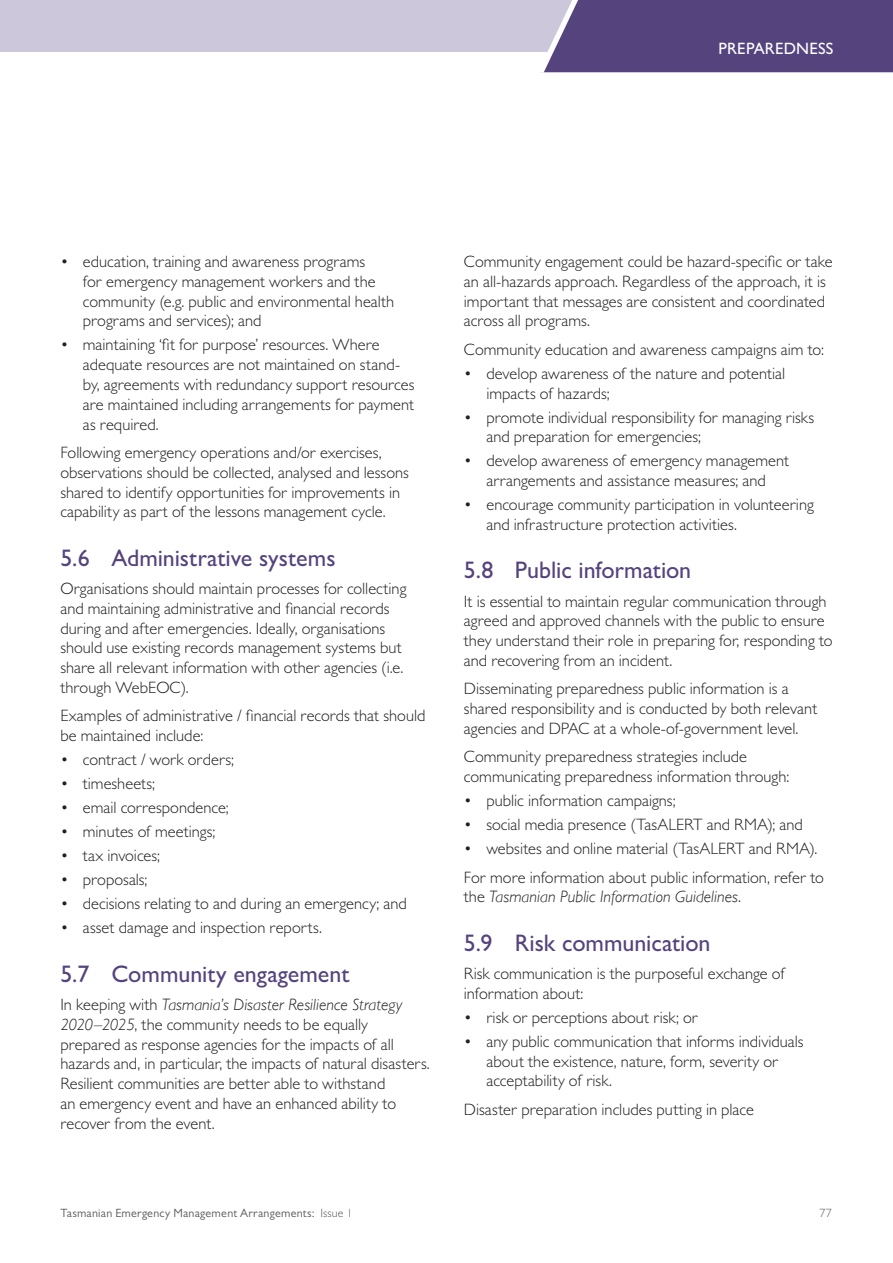
<style>
.page{position:relative;width:893px;height:1263px;background:#fff}
.page>*{position:absolute;margin:0;border:0;box-sizing:border-box;transform-origin:0 0}
.t1{font:500 24px "Gill Sans MT Pro";color:#55437e}
.Body{font:300 16.5px/19.8px "Gill Sans MT Pro";color:#231f20}
.t2{font:500 16.5px "Gill Sans MT Pro";letter-spacing:.01em;color:#fff}
.t3{font:12px "Gill Sans MT Pro";letter-spacing:.025em;color:#58595b}
.t4{font:300 12px "Gill Sans MT Pro";color:#58595b}
.s1{font-family:"Gill Sans";font-style:italic}
.s2{font-weight:300}
</style>
<div class="page">
<div style="left:0;top:0;width:893px;height:52px;background:#ccc7da"></div>
<svg style="left:540px;top:0;width:353px;height:73px;background:#5e4d85"></svg>
<p class="t2" style="left:719px;top:39px;width:116px">PREPAREDNESS</p>
<p class="Body" style="left:83px;top:251px;width:313px;text-indent:-22px">• education, training and awareness programs<br>for emergency management workers and the community (e.g. public and environmental health programs and services); and</p>
<p class="Body" style="left:83px;top:335px;width:333px;text-indent:-22px">• maintaining ‘fit for purpose’ resources. Where adequate resources are not maintained on stand&shy;by, agreements with redundancy support resources are maintained including arrangements for payment as required.</p>
<p class="Body" style="left:60px;top:442px;width:350px">Following emergency operations and/or exercises, observations should be collected, analysed and lessons shared to identify opportunities for improvements in capability as part of the lessons management cycle.</p>
<p class="t1" style="left:60px;top:543px;width:277px">5.6 Administrative systems</p>
<p class="Body" style="left:60px;top:578px;width:348px">Organisations should maintain processes for collecting and maintaining administrative and financial records during and after emergencies. Ideally, organisations should use existing records management systems but share all relevant information with other agencies (i.e. through WebEOC).</p>
<p class="Body" style="left:60px;top:705px;width:367px">Examples of administrative / financial records that should be maintained include:</p>
<p class="Body" style="left:60px;top:749px;width:175px">• contract / work orders;</p>
<p class="Body" style="left:60px;top:773px;width:96px">• timesheets;</p>
<p class="Body" style="left:60px;top:797px;width:170px">• email correspondence;</p>
<p class="Body" style="left:60px;top:821px;width:157px">• minutes of meetings;</p>
<p class="Body" style="left:60px;top:846px;width:101px">• tax invoices;</p>
<p class="Body" style="left:60px;top:870px;width:89px">• proposals;</p>
<p class="Body" style="left:60px;top:894px;width:348px">• decisions relating to and during an emergency; and</p>
<p class="Body" style="left:60px;top:918px;width:263px">• asset damage and inspection reports.</p>
<p class="t1" style="left:60px;top:959px;width:291px">5.7 Community engagement</p>
<p class="Body" style="left:60px;top:994px;width:371px">In keeping with <span class="s1">Tasmania’s Disaster Resilience Strategy 2020–2025</span>, the community needs to be equally prepared as response agencies for the impacts of all hazards and, in particular, the impacts of natural disasters.<br>Resilient communities are better able to withstand<br>an emergency event and have an enhanced ability to recover from the event.</p>
<p class="Body" style="left:464px;top:251px;width:370px">Community engagement could be hazard-specific or take an all-hazards approach. Regardless of the approach, it is important that messages are consistent and coordinated across all programs.</p>
<p class="Body" style="left:464px;top:339px;width:362px">Community education and awareness campaigns aim to:</p>
<p class="Body" style="left:486px;top:363px;width:300px;text-indent:-22px">• develop awareness of the nature and potential impacts of hazards;</p>
<p class="Body" style="left:486px;top:407px;width:329px;text-indent:-22px">• promote individual responsibility for managing risks and preparation for emergencies;</p>
<p class="Body" style="left:464px;top:451px;width:327px;text-align:center">• develop awareness of emergency management arrangements and assistance measures; and</p>
<p class="Body" style="left:486px;top:495px;width:329px;text-indent:-22px">• encourage community participation in volunteering and infrastructure protection activities.</p>
<p class="t1" style="left:464px;top:556px;width:229px">5.8 Public information</p>
<p class="Body" style="left:464px;top:591px;width:370px">It is essential to maintain regular communication through agreed and approved channels with the public to ensure they understand their role in preparing for, responding to and recovering from an incident.</p>
<p class="Body" style="left:464px;top:679px;width:355px">Disseminating preparedness public information is a shared responsibility and is conducted by both relevant agencies and DPAC at a whole-of-government level.</p>
<p class="Body" style="left:464px;top:747px;width:327px">Community preparedness strategies include communicating preparedness information through:</p>
<p class="Body" style="left:464px;top:790px;width:213px">• public information campaigns;</p>
<p class="Body" style="left:464px;top:814px;width:340px">• social media presence (TasALERT and RMA); and</p>
<p class="Body" style="left:464px;top:838px;width:355px">• websites and online material (TasALERT and RMA).</p>
<p class="Body" style="left:464px;top:867px;width:362px">For more information about public information, refer to the <span class="s1">Tasmanian Public Information Guidelines</span>.</p>
<p class="t1" style="left:464px;top:928px;width:248px">5.9 Risk communication</p>
<p class="Body" style="left:464px;top:963px;width:323px">Risk communication is the purposeful exchange of information about:</p>
<p class="Body" style="left:464px;top:1007px;width:236px">• risk or perceptions about risk; or</p>
<p class="Body" style="left:486px;top:1031px;width:319px;text-indent:-22px">• any public communication that informs individuals about the existence, nature, form, severity or acceptability of risk.</p>
<p class="Body" style="left:464px;top:1099px;width:291px">Disaster preparation includes putting in place</p>
<p class="t3" style="left:60px;top:1206px;width:294px">Tasmanian Emergency Management Arrangements: <span class="s2">Issue 1</span></p>
<p class="t4" style="left:819px;top:1206px;width:14px">77</p>
</div>
